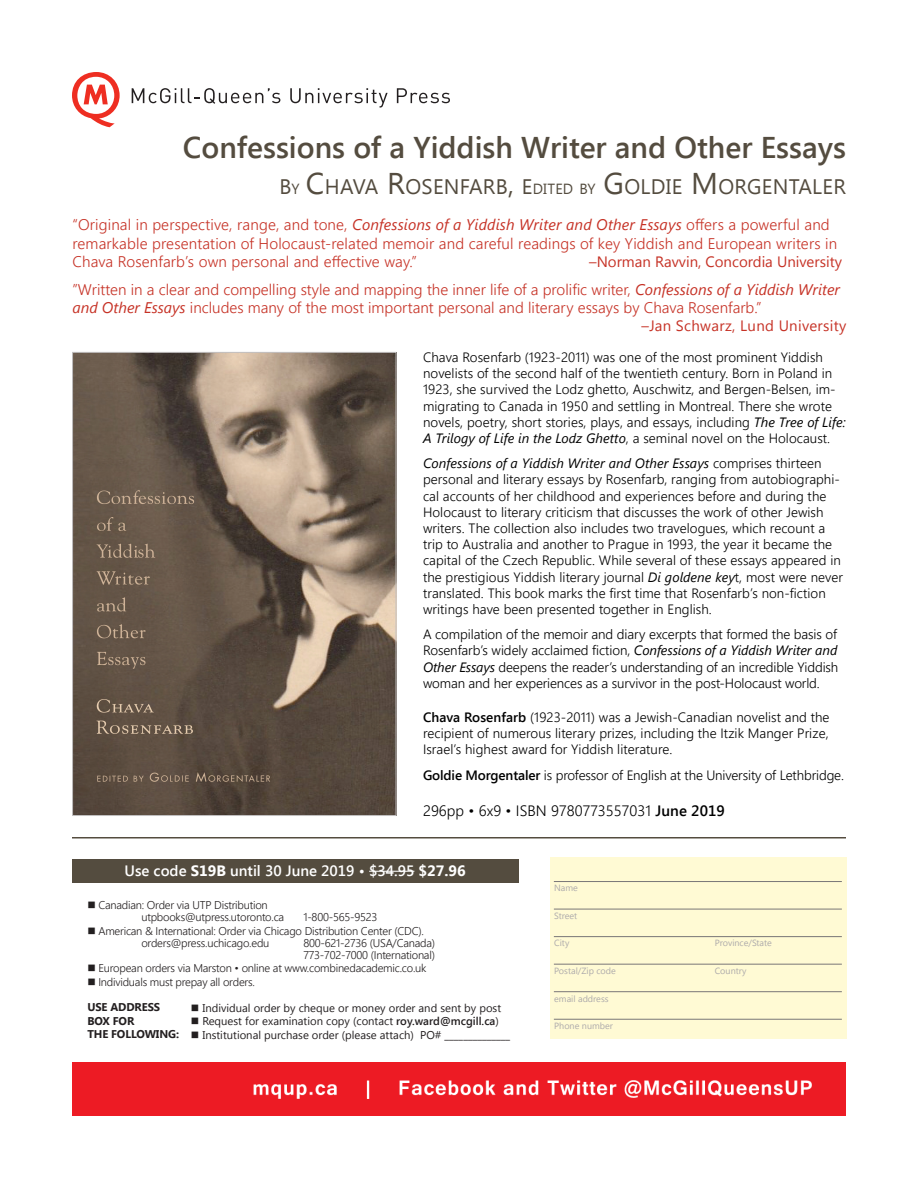
<style>
.page{position:relative;width:918px;height:1188px;background:#fff}
.page>*{position:absolute;margin:0;border:0;box-sizing:border-box;transform-origin:0 0}
.t1{font:600 30px "Segoe UI";color:#544c3f}
.t2{font:21px "Segoe UI";letter-spacing:.015em;color:#544c3f}
.t3{font:300 15.3px/18.5px "Segoe UI";letter-spacing:.01em;color:#c63226}
.t4{font:600 15px "Segoe UI";color:#fff}
.t5{font:300 15px "Segoe UI";letter-spacing:.005em;color:#000}
.t6{font:15px "Segoe UI";color:#c63226}
.t7{font:15px "Segoe UI";letter-spacing:.02em;color:#c63226}
.t8{font:300 13.5px/16.2px "Segoe UI";letter-spacing:.005em;color:#000}
.t9{font:300 11.25px/12px "Segoe UI";letter-spacing:-.02em;color:#231f20}
.t10{font:11.25px/13.5px "Segoe UI";color:#231f20}
.t11{font:700 11.25px/13.5px "Segoe UI";letter-spacing:-.01em;color:#231f20}
.t12{font:9px "Segoe UI";color:#adaaab}
.s1{font-size:14.7px}
.s2{font-size:30px}
.s3{font-size:27px}
.s4{font-weight:400;font-style:italic}
.s5{font-weight:600}
.s6{font-weight:700}
</style>
<div class="page">
<img style="left:74px;top:354px;width:320px;height:460px">
<div style="left:72px;top:352px;width:324px;height:464px;border:1px solid #c2c0c1"></div>
<img style="left:72px;top:1062px;width:774px;height:54px">
<svg style="left:72px;top:72px;width:48px;height:55px"></svg>
<svg style="left:132px;top:88px;width:148px;height:16px"></svg>
<svg style="left:290px;top:88px;width:98px;height:20px"></svg>
<svg style="left:397px;top:88px;width:53px;height:15px"></svg>
<div style="left:550px;top:858px;width:296px;height:181px;background:#fffad4"></div>
<hr style="left:554px;top:991px;width:288px;height:1px;background:#797677">
<hr style="left:554px;top:936px;width:288px;height:1px;background:#797677">
<hr style="left:554px;top:964px;width:288px;height:1px;background:#797677">
<hr style="left:554px;top:909px;width:288px;height:1px;background:#797677">
<hr style="left:554px;top:881px;width:288px;height:1px;background:#797677">
<hr style="left:554px;top:1019px;width:288px;height:1px;background:#797677">
<div style="left:72px;top:859px;width:447px;height:24px;background:#544c3f"></div>
<hr style="left:369px;top:871px;width:45px;height:1px;background:#fff">
<hr style="left:72px;top:837px;width:774px;height:1px;background:#544c3f">
<h1 class="t1" style="left:183px;top:126px;width:665px">Confessions of a Yiddish Writer and Other Essays</h1>
<h2 class="t2" style="left:279px;top:172px;width:568px">B<span class="s1">Y</span> <span class="s2">C</span>HAVA <span class="s2">R</span>OSENFARB<span class="s3">,</span> E<span class="s1">DITED BY</span> <span class="s2">G</span>OLDIE <span class="s2">M</span>ORGENTALER</h2>
<p class="t3" style="left:72px;top:215px;width:766px">“Original in perspective, range, and tone, <span class="s4">Confessions of a Yiddish Writer and Other Essays</span> offers a powerful and remarkable presentation of Holocaust-related memoir and careful readings of key Yiddish and European writers in<br>Chava Rosenfarb’s own personal and effective way.”</p>
<p class="t6" style="left:589px;top:251px;width:254px">–Norman Ravvin, Concordia University</p>
<p class="t3" style="left:72px;top:279px;width:769px">”Written in a clear and compelling style and mapping the inner life of a prolific writer, <span class="s4">Confessions of a Yiddish Writer and Other Essays</span> includes many of the most important personal and literary essays by Chava Rosenfarb.”</p>
<p class="t7" style="left:642px;top:315px;width:206px">–Jan Schwarz, Lund University</p>
<p class="t8" style="left:423px;top:348px;width:424px">Chava Rosenfarb (1923-2011) was one of the most prominent Yiddish novelists of the second half of the twentieth century. Born in Poland in 1923, she survived the Lodz ghetto, Auschwitz, and Bergen-Belsen, im&shy;migrating to Canada in 1950 and settling in Montreal. There she wrote novels, poetry, short stories, plays, and essays, including <span class="s4">The Tree of Life:<br>A Trilogy of Life in the Lodz Ghetto</span>, a seminal novel on the Holocaust.</p>
<p class="t8" style="left:423px;top:455px;width:422px"><span class="s4">Confessions of a Yiddish Writer and Other Essays</span> comprises thirteen personal and literary essays by Rosenfarb, ranging from autobiographi&shy;cal accounts of her childhood and experiences before and during the Holocaust to literary criticism that discusses the work of other Jewish writers. The collection also includes two travelogues, which recount a trip to Australia and another to Prague in 1993, the year it became the capital of the Czech Republic. While several of these essays appeared in the prestigious Yiddish literary journal <span class="s4">Di goldene key</span>t, most were never translated. This book marks the first time that Rosenfarb’s non-fiction writings have been presented together in English.</p>
<p class="t8" style="left:423px;top:626px;width:417px;text-align:justify">A compilation of the memoir and diary excerpts that formed the basis of Rosenfarb’s widely acclaimed fiction, <span class="s4">Confessions of a Yiddish Writer and Other Essays</span> deepens the reader’s understanding of an incredible Yiddish woman and her experiences as a survivor in the post-Holocaust world.</p>
<p class="t8" style="left:423px;top:708px;width:408px;text-align:justify"><span class="s5">Chava Rosenfarb</span> (1923-2011) was a Jewish-Canadian novelist and the recipient of numerous literary prizes, including the Itzik Manger Prize, Israel’s highest award for Yiddish literature.</p>
<p class="t8" style="left:423px;top:766px;width:423px"><span class="s5">Goldie Morgentaler</span> is professor of English at the University of Lethbridge.</p>
<p class="t5" style="left:423px;top:800px;width:303px">296pp • 6x9 • ISBN 9780773557031 <span class="s5">June 2019</span></p>
<p class="t4" style="left:125px;top:860px;width:343px">Use code <span class="s6">S19B</span> until 30 June 2019 • $34.95 <span class="s6">$27.96</span></p>
<p class="t9" style="left:141px;top:899px;width:144px;text-indent:-43px">Canadian: Order via UTP Distribution utpbooks@utpress.utoronto.ca</p>
<p class="t9" style="left:98px;top:910px;width:327px;line-height:13.5px;text-indent:205px">1-800-565-9523<br>American &amp; International: Order via Chicago Distribution Center (CDC).</p>
<p class="t9" style="left:141px;top:936px;width:130px">orders@press.uchicago.edu</p>
<p class="t9" style="left:303px;top:936px;width:133px">800-621-2736 (USA/Canada)<br>773-702-7000 (International)</p>
<p class="t9" style="left:98px;top:961px;width:330px;line-height:13.5px">European orders via Marston • online at www.combinedacademic.co.uk<br>Individuals must prepay all orders.</p>
<p class="t10" style="left:202px;top:1000px;width:309px">Individual order by cheque or money order and sent by post<br>Request for examination copy (contact <span class="s5">roy.ward@mcgill.ca</span>)<br>Institutional purchase order (please attach) PO# ______________</p>
<p class="t11" style="left:87px;top:1000px;width:93px">USE ADDRESS<br>BOX FOR<br>THE FOLLOWING:</p>
<p class="t12" style="left:554px;top:881px;width:25px">Name</p>
<p class="t12" style="left:554px;top:909px;width:25px">Street</p>
<p class="t12" style="left:554px;top:937px;width:17px">City</p>
<p class="t12" style="left:715px;top:937px;width:59px">Province/State</p>
<p class="t12" style="left:554px;top:964px;width:63px">Postal/Zip code</p>
<p class="t12" style="left:715px;top:964px;width:33px">Country</p>
<p class="t12" style="left:554px;top:992px;width:56px">email address</p>
<p class="t12" style="left:554px;top:1019px;width:60px">Phone number</p>
</div>
